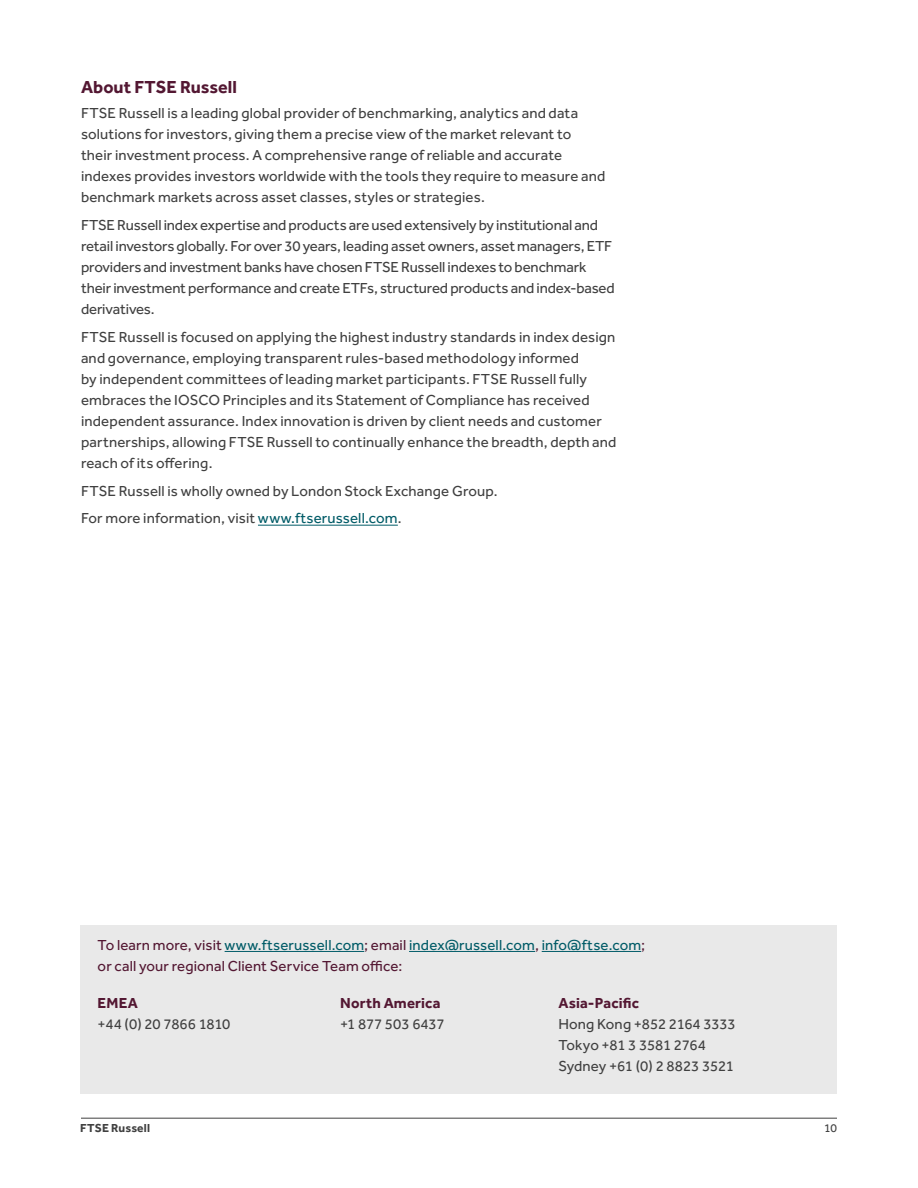
<style>
.page{position:relative;width:918px;height:1188px;background:#fff}
.page>*{position:absolute;margin:0;border:0;box-sizing:border-box;transform-origin:0 0}
.Heading_3{font:700 18px "Effra";color:#531732}
.Body_text{font:15px/21px "Effra";letter-spacing:.005em;color:#404040}
.Body_text-2{font:15px/21px "Effra";letter-spacing:.01em;color:#531732}
.Body_text-3{font:700 15px "Effra";letter-spacing:.01em;color:#531732}
.Body_text-4{font:15px "Effra";letter-spacing:-.02em;color:#404040}
.t1{font:700 12px "Effra";letter-spacing:.015em;color:#404040}
.t2{font:12px "Effra";color:#404040}
.s1{color:#005b67}
</style>
<div class="page">
<hr style="left:81px;top:1118px;width:756px;height:1px;background:#404040">
<hr style="left:258px;top:525px;width:140px;height:1px;background:#005b67">
<div style="left:80px;top:925px;width:757px;height:169px;background:#e9e9e9"></div>
<hr style="left:225px;top:951px;width:139px;height:1px;background:#005b67">
<hr style="left:409px;top:951px;width:126px;height:1px;background:#005b67">
<hr style="left:542px;top:951px;width:99px;height:1px;background:#005b67">
<p class="Heading_3" style="left:81px;top:76px;width:157px">About FTSE Russell</p>
<p class="Body_text" style="left:81px;top:103px;width:526px">FTSE Russell is a leading global provider of benchmarking, analytics and data solutions for investors, giving them a precise view of the market relevant to their investment process. A comprehensive range of reliable and accurate indexes provides investors worldwide with the tools they require to measure and benchmark markets across asset classes, styles or strategies.</p>
<p class="Body_text" style="left:81px;top:214px;width:535px">FTSE Russell index expertise and products are used extensively by institutional and retail investors globally. For over 30 years, leading asset owners, asset managers, ETF providers and investment banks have chosen FTSE Russell indexes to benchmark their investment performance and create ETFs, structured products and index-based derivatives.</p>
<p class="Body_text" style="left:81px;top:326px;width:537px">FTSE Russell is focused on applying the highest industry standards in index design and governance, employing transparent rules-based methodology informed<br>by independent committees of leading market participants. FTSE Russell fully embraces the IOSCO Principles and its Statement of Compliance has received independent assurance. Index innovation is driven by client needs and customer partnerships, allowing FTSE Russell to continually enhance the breadth, depth and reach of its offering.</p>
<p class="Body_text" style="left:81px;top:480px;width:418px">FTSE Russell is wholly owned by London Stock Exchange Group.</p>
<p class="Body_text" style="left:81px;top:508px;width:322px">For more information, visit <span class="s1">www.ftserussell.com</span>.</p>
<p class="Body_text-2" style="left:98px;top:934px;width:549px">To learn more, visit <span class="s1">www.ftserussell.com</span>; email <span class="s1">index@russell.com</span>, <span class="s1">info@ftse.com</span>; or call your regional Client Service Team office:</p>
<p class="Body_text-3" style="left:98px;top:994px;width:42px">EMEA</p>
<p class="Body_text" style="left:98px;top:1014px;width:134px">+44 (0) 20 7866 1810</p>
<p class="Body_text-3" style="left:558px;top:994px;width:82px">Asia-Pacific</p>
<p class="Body_text" style="left:558px;top:1014px;width:179px">Hong Kong +852 2164 3333</p>
<p class="Body_text-4" style="left:558px;top:1037px;width:149px">Tokyo +81 3 3581 2764</p>
<p class="Body_text" style="left:558px;top:1056px;width:177px">Sydney +61 (0) 2 8823 3521</p>
<p class="Body_text-3" style="left:340px;top:994px;width:102px">North America</p>
<p class="Body_text" style="left:340px;top:1014px;width:106px">+1 877 503 6437</p>
<p class="t1" style="left:80px;top:1121px;width:71px">FTSE Russell</p>
<p class="t2" style="left:824px;top:1121px;width:14px">10</p>
</div>
